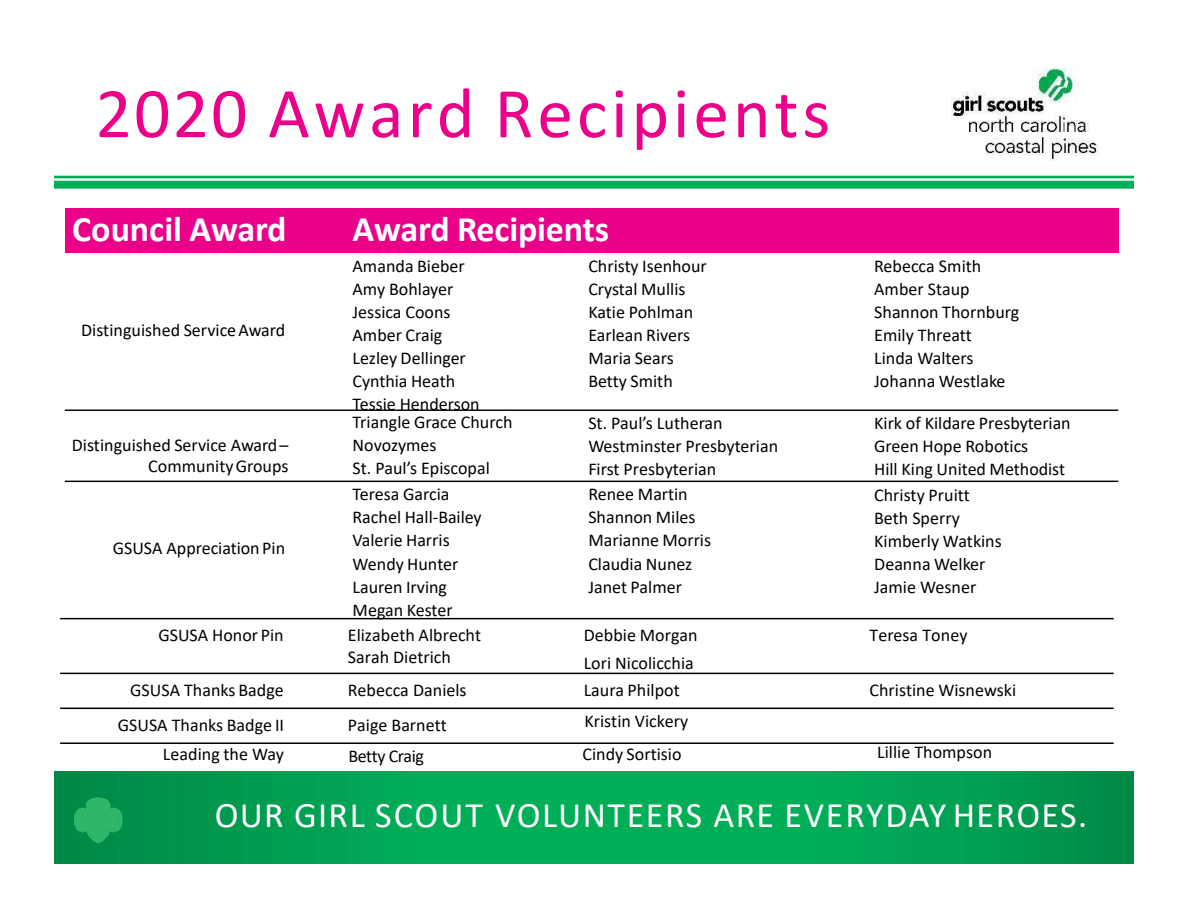
<style>
.page{position:relative;width:1188px;height:918px;background:#fff}
.page>*{position:absolute;margin:0;border:0;box-sizing:border-box;transform-origin:0 0}
.t1{font:72px "Calibri";letter-spacing:.05em;color:#eb008a}
.t2{font:36px "Calibri";letter-spacing:.04em;color:#fff}
.t3{font:700 36px "Calibri";letter-spacing:-.005em;color:#fff}
.t4{font:18px/23.1px "Calibri";color:#000}
.t5{font:18px "Calibri";letter-spacing:-.025em;color:#000}
</style>
<div class="page">
<img style="left:54px;top:771px;width:1080px;height:93px">
<img style="left:74px;top:797px;width:50px;height:47px">
<hr style="left:65px;top:410px;width:1053px;height:1px;background:#000">
<hr style="left:65px;top:481px;width:1053px;height:1px;background:#000">
<hr style="left:60px;top:618px;width:1054px;height:1px;background:#000">
<hr style="left:60px;top:673px;width:1054px;height:1px;background:#000">
<hr style="left:60px;top:708px;width:1054px;height:1px;background:#000">
<hr style="left:60px;top:742px;width:1054px;height:2px;background:#000">
<div style="left:65px;top:208px;width:1053px;height:45px;background:#eb008a"></div>
<hr style="left:54px;top:176px;width:1080px;height:2px;background:#00ae57">
<div style="left:54px;top:181px;width:1080px;height:8px;background:#00ae57"></div>
<img style="left:951px;top:69px;width:148px;height:92px">
<h1 class="t1" style="left:95px;top:63px;width:736px">2020 Award Recipients</h1>
<h2 class="t3" style="left:72px;top:203px;width:216px">Council Award</h2>
<h2 class="t3" style="left:353px;top:203px;width:258px">Award Recipients</h2>
<p class="t4" style="left:81px;top:318px;width:206px">Distinguished ServiceAward</p>
<p class="t4" style="left:72px;top:434px;width:218px;line-height:21.6px;text-align:right">Distinguished Service Award–<br>CommunityGroups</p>
<p class="t4" style="left:113px;top:536px;width:174px">GSUSA Appreciation Pin</p>
<p class="t4" style="left:353px;top:254px;width:129px">Amanda Bieber<br>Amy Bohlayer<br>Jessica Coons<br>Amber Craig<br>Lezley Dellinger<br>Cynthia Heath<br>Tessie Henderson</p>
<p class="t4" style="left:588px;top:254px;width:120px">Christy Isenhour<br>Crystal Mullis<br>Katie Pohlman<br>Earlean Rivers<br>Maria Sears<br>Betty Smith</p>
<p class="t4" style="left:874px;top:254px;width:147px">Rebecca Smith<br>Amber Staup<br>Shannon Thornburg<br>Emily Threatt<br>Linda Walters<br>Johanna Westlake</p>
<p class="t4" style="left:353px;top:410px;width:162px">Triangle Grace Church<br>Novozymes<br>St. Paul’s Episcopal</p>
<p class="t4" style="left:588px;top:411px;width:191px">St. Paul’s Lutheran<br>Westminster Presbyterian<br>First Presbyterian</p>
<p class="t4" style="left:874px;top:411px;width:198px">Kirk of Kildare Presbyterian<br>Green Hope Robotics<br>Hill King United Methodist</p>
<p class="t4" style="left:353px;top:482px;width:131px">Teresa Garcia<br>Rachel Hall-Bailey<br>Valerie Harris<br>Wendy Hunter<br>Lauren Irving<br>Megan Kester</p>
<p class="t4" style="left:588px;top:482px;width:124px">Renee Martin<br>Shannon Miles<br>Marianne Morris<br>Claudia Nunez<br>Janet Palmer</p>
<p class="t4" style="left:874px;top:483px;width:129px">Christy Pruitt<br>Beth Sperry<br>Kimberly Watkins<br>Deanna Welker<br>Jamie Wesner</p>
<p class="t4" style="left:158px;top:623px;width:127px">GSUSA Honor Pin</p>
<p class="t4" style="left:348px;top:624px;width:135px;line-height:21.6px">Elizabeth Albrecht<br>Sarah Dietrich</p>
<p class="t4" style="left:584px;top:621px;width:115px;line-height:27.6px">Debbie Morgan<br>Lori Nicolicchia</p>
<p class="t4" style="left:870px;top:623px;width:99px">Teresa Toney</p>
<p class="t4" style="left:130px;top:678px;width:155px">GSUSA Thanks Badge</p>
<p class="t4" style="left:348px;top:678px;width:120px">Rebecca Daniels</p>
<p class="t4" style="left:584px;top:678px;width:98px">Laura Philpot</p>
<p class="t4" style="left:870px;top:678px;width:148px">Christine Wisnewski</p>
<p class="t4" style="left:118px;top:713px;width:168px">GSUSA Thanks Badge II</p>
<p class="t4" style="left:348px;top:713px;width:101px">Paige Barnett</p>
<p class="t4" style="left:584px;top:709px;width:105px">Kristin Vickery</p>
<p class="t4" style="left:163px;top:742px;width:123px">Leading the Way</p>
<p class="t5" style="left:348px;top:744px;width:77px">Betty Craig</p>
<p class="t4" style="left:582px;top:742px;width:101px">Cindy Sortisio</p>
<p class="t4" style="left:877px;top:740px;width:116px">Lillie Thompson</p>
<h2 class="t2" style="left:215px;top:790px;width:874px">OUR GIRL SCOUT VOLUNTEERS ARE EVERYDAY HEROES.</h2>
</div>
